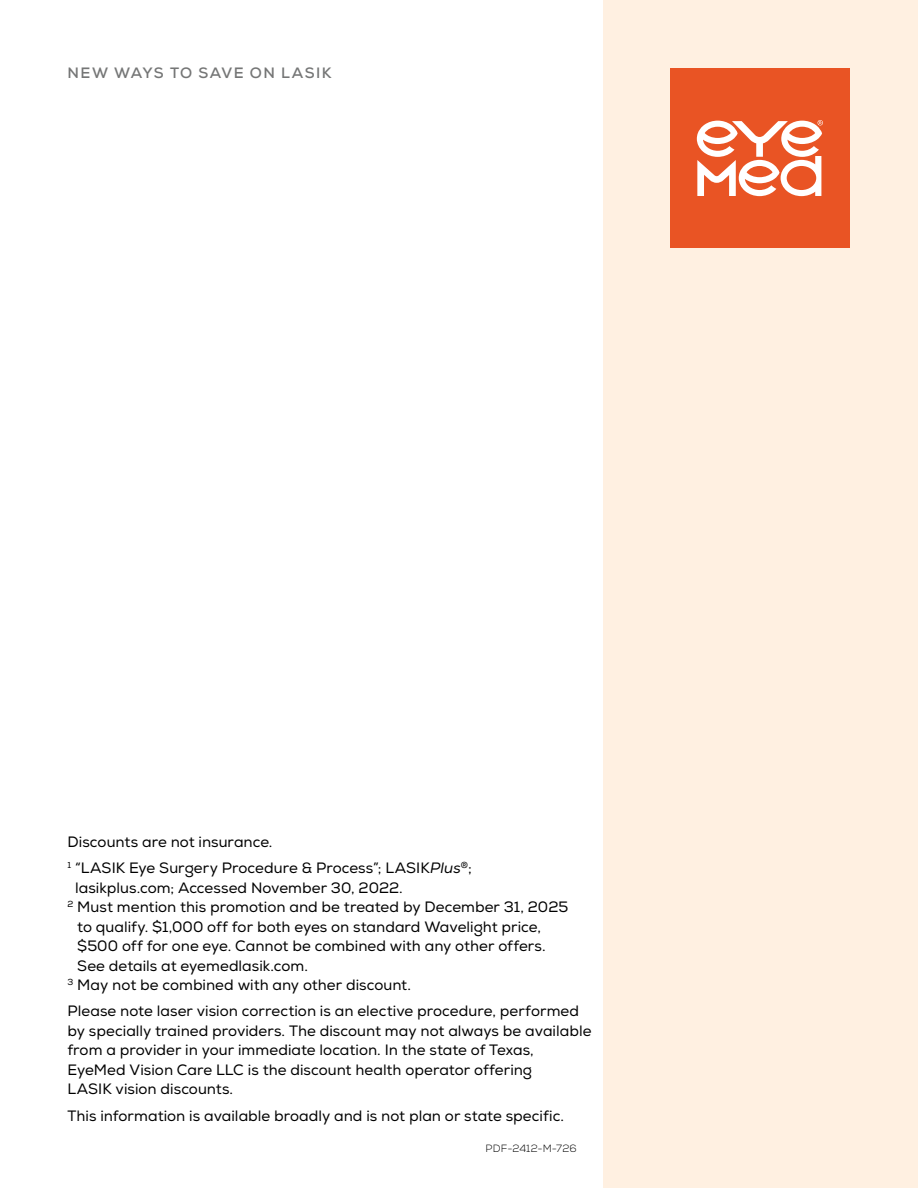
<style>
.page{position:relative;width:918px;height:1188px;background:#fff}
.page>*{position:absolute;margin:0;border:0;box-sizing:border-box;transform-origin:0 0}
.body{font:15px/19.5px "Nexa";color:#000}
.byline{font:700 15px "Nexa";letter-spacing:.09em;color:#757676}
.t1{font:300 10.5px "Nexa";letter-spacing:.01em;color:#000}
.s1{font-style:italic}
</style>
<div class="page">
<div style="left:603px;top:0;width:315px;height:1188px;background:#fff0e1"></div>
<div style="left:670px;top:69px;width:179px;height:179px;background:#e95424"></div>
<svg style="left:697px;top:120px;width:126px;height:76px"></svg>
<h1 class="byline" style="left:68px;top:63px;width:266px">NEW WAYS TO SAVE ON LASIK</h1>
<p class="body" style="left:68px;top:832px;width:207px">Discounts are not insurance.</p>
<p class="body" style="left:75px;top:858px;width:398px;text-indent:-8px"><sup>1</sup> “LASIK Eye Surgery Procedure &amp; Process”; LASIK<span class="s1">Plus</span><sup>®</sup>; lasikplus.com; Accessed November 30, 2022.</p>
<p class="body" style="left:77px;top:897px;width:493px;text-indent:-10px"><sup>2</sup> Must mention this promotion and be treated by December 31, 2025 to qualify. $1,000 off for both eyes on standard Wavelight price, $500 off for one eye. Cannot be combined with any other offers.<br>See details at eyemedlasik.com.</p>
<p class="body" style="left:68px;top:975px;width:345px"><sup>3</sup> May not be combined with any other discount.</p>
<p class="body" style="left:68px;top:1002px;width:525px">Please note laser vision correction is an elective procedure, performed by specially trained providers. The discount may not always be available from a provider in your immediate location. In the state of Texas, EyeMed Vision Care LLC is the discount health operator offering<br>LASIK vision discounts.</p>
<p class="body" style="left:68px;top:1106px;width:498px">This information is available broadly and is not plan or state specific.</p>
<p class="t1" style="left:486px;top:1142px;width:93px">PDF-2412-M-726</p>
</div>
